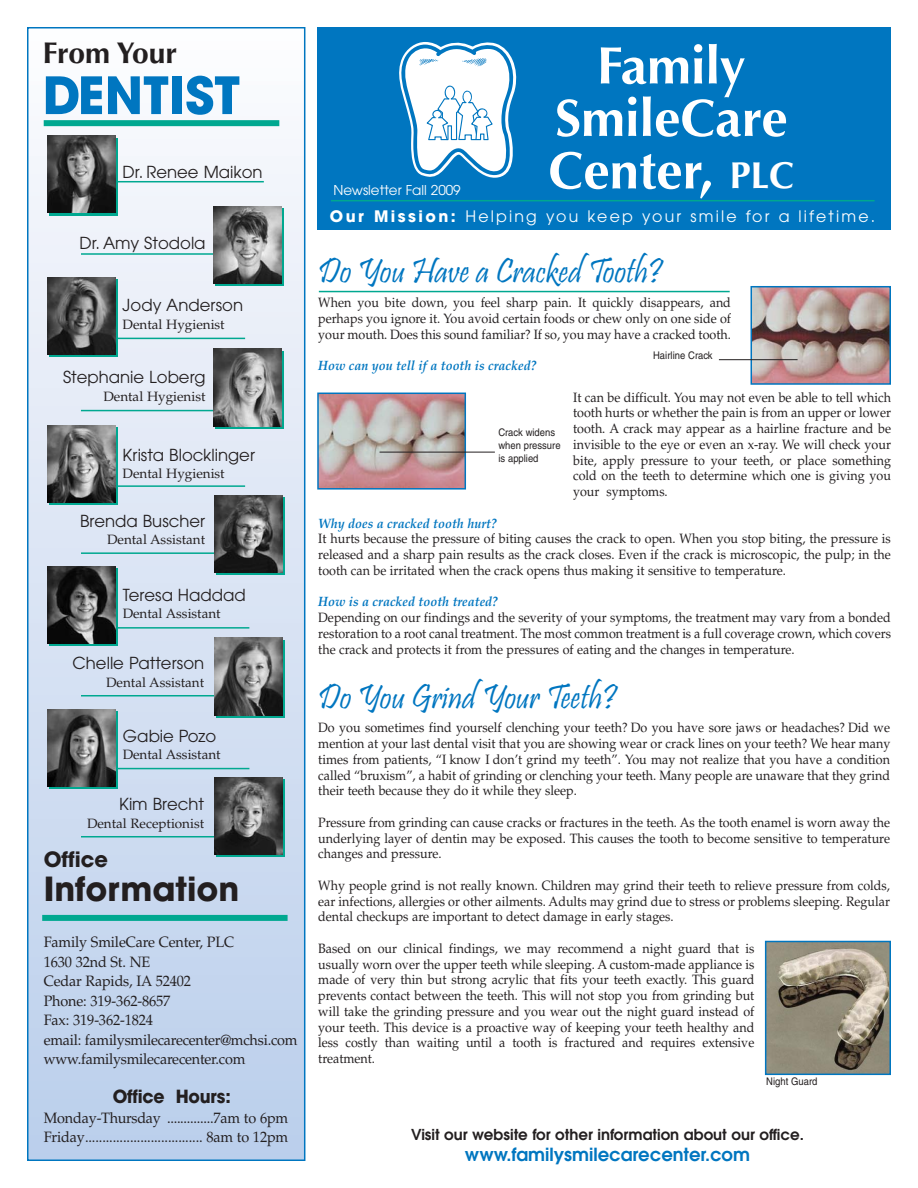
<style>
.page{position:relative;width:918px;height:1188px;background:#fff}
.page>*{position:absolute;margin:0;border:0;box-sizing:border-box;transform-origin:0 0}
.t1{font:700 52.5px/52.5px "Optima";color:#fff;text-align:center}
.t2{font:700 51px "Avant Garde";color:#0076c0}
.t3{font:36px "Pristina Plain";color:#0076c0;scale:.93 1}
.t4{font:700 33px "Avant Garde";color:#231f20}
.t5{font:700 30px "Optima";letter-spacing:-.01em;color:#231f20}
.t6{font:700 21px "Avant Garde";color:#231f20}
.t7{font:600 18px "Avant Garde";color:#0076c0}
.t8{font:700 18px "Avant Garde";letter-spacing:-.01em;color:#231f20;scale:.96 1}
.t9{font:16.5px "Avant Garde";color:#231f20}
.t10{font:15.75px "Avant Garde";letter-spacing:.14em;color:#fff}
.t11{font:15px/19.5px "Palatino";letter-spacing:-.01em;color:#231f20;scale:.96 1}
.t12{font:600 15px "Avant Garde";color:#231f20}
.t13{font:13.5px/15.8px "Palatino";color:#231f20;text-align:justify;scale:.93 1}
.t14{font:13.5px "Palatino";color:#231f20}
.t15{font:italic 700 13.5px "Palatino";color:#0076c0;scale:.93 1}
.t16{font:13.5px "Avant Garde";color:#fff}
.t17{font:10.5px/12.6px "Helvetica";color:#231f20;scale:.9 1}
.s1{font-size:37.5px}
.s2{font-weight:700}
</style>
<div class="page">
<hr style="left:319px;top:291px;width:411px;height:1px;background:#00a890">
<div style="left:317px;top:27px;width:574px;height:203px;background:#0076c0"></div>
<svg style="left:399px;top:42px;width:118px;height:136px"></svg>
<div style="left:28px;top:28px;width:276px;height:1132px;background:linear-gradient(to bottom,#fafbfd,#b9ceeb)"></div>
<div style="left:27px;top:27px;width:278px;height:1134px;border:2px solid #0076c0"></div>
<hr style="left:331px;top:200px;width:544px;height:1px;background:#00a890">
<div style="left:44px;top:120px;width:235px;height:6px;background:#00a890"></div>
<div style="left:42px;top:915px;width:246px;height:6px;background:#00a890"></div>
<hr style="left:89px;top:181px;width:175px;height:1px;background:#00a890">
<hr style="left:81px;top:253px;width:174px;height:2px;background:#00a890">
<hr style="left:94px;top:338px;width:151px;height:1px;background:#00a890">
<hr style="left:81px;top:627px;width:168px;height:2px;background:#00a890">
<hr style="left:81px;top:695px;width:169px;height:1px;background:#00a890">
<hr style="left:80px;top:768px;width:169px;height:1px;background:#00a890">
<svg style="left:49px;top:138px;width:68px;height:77px"></svg>
<div style="left:215px;top:208px;width:69px;height:78px;background:#00a890"></div>
<svg style="left:49px;top:280px;width:68px;height:77px"></svg>
<svg style="left:49px;top:568px;width:68px;height:78px"></svg>
<svg style="left:216px;top:640px;width:68px;height:77px"></svg>
<svg style="left:49px;top:712px;width:68px;height:77px"></svg>
<img style="left:47px;top:136px;width:68px;height:77px">
<img style="left:214px;top:206px;width:68px;height:78px">
<img style="left:47px;top:277px;width:68px;height:78px">
<hr style="left:95px;top:485px;width:150px;height:2px;background:#00a890">
<svg style="left:49px;top:427px;width:68px;height:78px"></svg>
<img style="left:47px;top:425px;width:68px;height:77px">
<img style="left:47px;top:566px;width:68px;height:77px">
<img style="left:214px;top:638px;width:68px;height:77px">
<img style="left:47px;top:709px;width:68px;height:78px">
<hr style="left:81px;top:410px;width:168px;height:1px;background:#00a890">
<svg style="left:215px;top:351px;width:69px;height:77px"></svg>
<img style="left:214px;top:349px;width:68px;height:77px">
<hr style="left:81px;top:552px;width:169px;height:2px;background:#00a890">
<svg style="left:216px;top:498px;width:68px;height:77px"></svg>
<img style="left:214px;top:495px;width:68px;height:78px">
<hr style="left:81px;top:836px;width:169px;height:1px;background:#00a890">
<svg style="left:216px;top:780px;width:68px;height:77px"></svg>
<img style="left:214px;top:777px;width:68px;height:78px">
<img style="left:754px;top:289px;width:134px;height:93px">
<div style="left:751px;top:286px;width:140px;height:99px;border:2px solid #0076c0"></div>
<hr style="left:719px;top:359px;width:79px;height:1px;background:#231f20">
<img style="left:320px;top:396px;width:143px;height:91px">
<div style="left:317px;top:393px;width:149px;height:97px;border:2px solid #0076c0"></div>
<hr style="left:380px;top:452px;width:115px;height:1px;background:#231f20">
<img style="left:768px;top:944px;width:120px;height:128px">
<div style="left:765px;top:941px;width:126px;height:134px;border:2px solid #0076c0"></div>
<h3 class="t5" style="left:43px;top:40px;width:136px">From Your</h3>
<h2 class="t2" style="left:43px;top:76px;width:198px">DENTIST</h2>
<p class="t9" style="left:123px;top:166px;width:141px">Dr. Renee Maikon</p>
<p class="t9" style="left:80px;top:237px;width:128px">Dr. Amy Stodola</p>
<p class="t9" style="left:123px;top:299px;width:122px">Jody Anderson</p>
<p class="t14" style="left:123px;top:319px;width:104px">Dental Hygienist</p>
<p class="t9" style="left:63px;top:371px;width:144px">Stephanie Loberg</p>
<p class="t14" style="left:103px;top:391px;width:104px">Dental Hygienist</p>
<p class="t9" style="left:123px;top:448px;width:134px">Krista Blocklinger</p>
<p class="t14" style="left:123px;top:468px;width:104px">Dental Hygienist</p>
<p class="t9" style="left:80px;top:515px;width:127px">Brenda Buscher</p>
<p class="t14" style="left:107px;top:534px;width:100px">Dental Assistant</p>
<p class="t9" style="left:123px;top:588px;width:124px">Teresa Haddad</p>
<p class="t14" style="left:123px;top:608px;width:100px">Dental Assistant</p>
<p class="t9" style="left:73px;top:657px;width:133px">Chelle Patterson</p>
<p class="t14" style="left:106px;top:677px;width:100px">Dental Assistant</p>
<p class="t9" style="left:123px;top:730px;width:95px">Gabie Pozo</p>
<p class="t14" style="left:123px;top:749px;width:100px">Dental Assistant</p>
<p class="t9" style="left:119px;top:798px;width:86px">Kim Brecht</p>
<p class="t14" style="left:87px;top:818px;width:119px">Dental Receptionist</p>
<h3 class="t6" style="left:44px;top:851px;width:66px">Office</h3>
<h3 class="t4" style="left:44px;top:876px;width:197px">Information</h3>
<p class="t11" style="left:44px;top:934px;width:266px">Family SmileCare Center, PLC<br>1630 32nd St. NE<br>Cedar Rapids, IA 52402<br>Phone: 319-362-8657<br>Fax: 319-362-1824<br>email: familysmilecarecenter@mchsi.com www.familysmilecarecenter.com</p>
<h3 class="t8" style="left:113px;top:1090px;width:124px">Office Hours:</h3>
<p class="t11" style="left:44px;top:1110px;width:256px">Monday-Thursday ..............7am to 6pm<br>Friday.................................. 8am to 12pm</p>
<p class="t16" style="left:333px;top:185px;width:129px">Newsletter Fall 2009</p>
<h1 class="t1" style="left:548px;top:44px;width:247px">Family<br>SmileCare<br>Center, <span class="s1">PLC</span></h1>
<p class="t10" style="left:330px;top:210px;width:547px"><span class="s2">Our Mission:</span> Helping you keep your smile for a lifetime.</p>
<h3 class="t3" style="left:318px;top:252px;width:373px">Do You Have a Cracked Tooth?</h3>
<p class="t13" style="left:318px;top:296px;width:445px">When you bite down, you feel sharp pain. It quickly disappears, and perhaps you ignore it. You avoid certain foods or chew only on one side of your mouth. Does this sound familiar? If so, you may have a cracked tooth.</p>
<p class="t15" style="left:318px;top:360px;width:236px">How can you tell if a tooth is cracked?</p>
<p class="t13" style="left:573px;top:391px;width:343px">It can be difficult. You may not even be able to tell which tooth hurts or whether the pain is from an upper or lower tooth. A crack may appear as a hairline fracture and be invisible to the eye or even an x-ray. We will check your bite, apply pressure to your teeth, or place something cold on the teeth to determine which one is giving you your symptoms.</p>
<p class="t15" style="left:318px;top:518px;width:193px">Why does a cracked tooth hurt?</p>
<p class="t13" style="left:318px;top:532px;width:617px">It hurts because the pressure of biting causes the crack to open. When you stop biting, the pressure is released and a sharp pain results as the crack closes. Even if the crack is microscopic, the pulp; in the tooth can be irritated when the crack opens thus making it sensitive to temperature.</p>
<p class="t15" style="left:318px;top:596px;width:195px">How is a cracked tooth treated?</p>
<p class="t13" style="left:318px;top:611px;width:617px">Depending on our findings and the severity of your symptoms, the treatment may vary from a bonded restoration to a root canal treatment. The most common treatment is a full coverage crown, which covers the crack and protects it from the pressures of eating and the changes in temperature.</p>
<h3 class="t3" style="left:318px;top:678px;width:324px">Do You Grind Your Teeth?</h3>
<p class="t13" style="left:318px;top:721px;width:617px">Do you sometimes find yourself clenching your teeth? Do you have sore jaws or headaches? Did we mention at your last dental visit that you are showing wear or crack lines on your teeth? We hear many times from patients, “I know I don’t grind my teeth”. You may not realize that you have a condition called “bruxism”, a habit of grinding or clenching your teeth. Many people are unaware that they grind their teeth because they do it while they sleep.</p>
<p class="t13" style="left:318px;top:816px;width:617px">Pressure from grinding can cause cracks or fractures in the teeth. As the tooth enamel is worn away the underlying layer of dentin may be exposed. This causes the tooth to become sensitive to temperature changes and pressure.</p>
<p class="t13" style="left:318px;top:879px;width:616px">Why people grind is not really known. Children may grind their teeth to relieve pressure from colds, ear infections, allergies or other ailments. Adults may grind due to stress or problems sleeping. Regular dental checkups are important to detect damage in early stages.</p>
<p class="t13" style="left:318px;top:942px;width:471px">Based on our clinical findings, we may recommend a night guard that is usually worn over the upper teeth while sleeping. A custom-made appliance is made of very thin but strong acrylic that fits your teeth exactly. This guard prevents contact between the teeth. This will not stop you from grinding but will take the grinding pressure and you wear out the night guard instead of your teeth. This device is a proactive way of keeping your teeth healthy and less costly than waiting until a tooth is fractured and requires extensive treatment.</p>
<p class="t17" style="left:653px;top:350px;width:68px">Hairline Crack</p>
<p class="t17" style="left:498px;top:427px;width:71px">Crack widens when pressure is applied</p>
<p class="t17" style="left:766px;top:1077px;width:58px">Night Guard</p>
<p class="t12" style="left:411px;top:1129px;width:394px">Visit our website for other information about our office.</p>
<h3 class="t7" style="left:465px;top:1148px;width:287px">www.familysmilecarecenter.com</h3>
</div>
